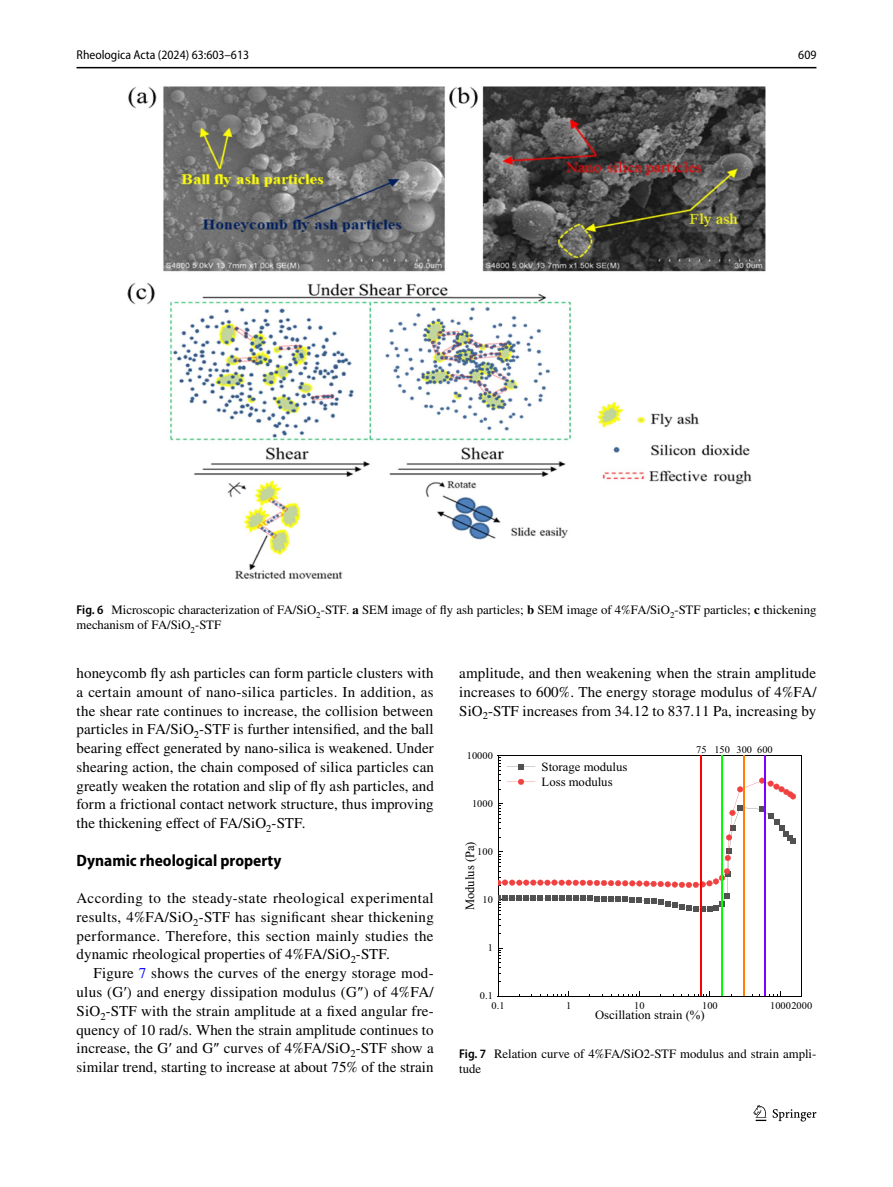
<style>
.page{position:relative;width:893px;height:1187px;background:#fff}
.page>*{position:absolute;margin:0;border:0;box-sizing:border-box;transform-origin:0 0}
.t1{font:700 semi-condensed 16.5px "Myriad Pro";color:#000}
.t2{font:15px/18.8px "STIX";letter-spacing:.005em;color:#000;text-align:justify}
.t3{font:12.75px/15px "STIX";color:#000}
.t4{font:semi-condensed 12.75px "Myriad Pro";color:#000}
.t5{font:12.75px "Times New Roman PSMT3";color:#000}
.t6{font:12.45px/15.3px "Times New Roman PSMT3";color:#000}
.t7{font:10.2px "Times New Roman PSMT3";color:#000}
.s1{font-family:"Myriad Pro";font-weight:600;font-stretch:semi-condensed}
.s2{font-weight:700}
.s3{color:#00f}
.s4{font-family:"Times New Roman PSMT2"}
</style>
<div class="page">
<hr style="left:77px;top:67px;width:739px;height:1px;background:#000">
<svg style="left:753px;top:1105px;width:13px;height:15px"></svg>
<svg style="left:773px;top:1109px;width:43px;height:12px"></svg>
<img style="left:128px;top:87px;width:637px;height:492px">
<hr style="left:498px;top:995px;width:304px;height:1px;background:#000">
<hr style="left:498px;top:755px;width:304px;height:1px;background:#000">
<svg style="left:547px;top:991px;width:22px;height:5px"></svg>
<svg style="left:618px;top:991px;width:22px;height:5px"></svg>
<svg style="left:688px;top:991px;width:22px;height:5px"></svg>
<svg style="left:759px;top:991px;width:22px;height:5px"></svg>
<hr style="left:498px;top:755px;width:1px;height:241px;background:#000">
<hr style="left:801px;top:755px;width:1px;height:241px;background:#000">
<svg style="left:499px;top:948px;width:4px;height:20px"></svg>
<hr style="left:700px;top:755px;width:2px;height:241px;background:#f00">
<hr style="left:722px;top:755px;width:1px;height:241px;background:#0f0">
<hr style="left:743px;top:755px;width:1px;height:241px;background:#ff8000">
<hr style="left:764px;top:755px;width:1px;height:241px;background:#8000ff">
<svg style="left:498px;top:755px;width:298px;height:170px"></svg>
<p class="t4" style="left:77px;top:48px;width:174px">Rheologica Acta (2024) 63:603–613</p>
<p class="t4" style="left:798px;top:48px;width:20px">609</p>
<p class="t3" style="left:77px;top:603px;width:741px"><span class="s1">Fig. 6</span> Microscopic characterization of FA/SiO<sub>2</sub>-STF. <span class="s2">a</span> SEM image of fly ash particles; <span class="s2">b</span> SEM image of 4%FA/SiO<sub>2</sub>-STF particles; <span class="s2">c</span> thickening mechanism of FA/SiO<sub>2</sub>-STF</p>
<p class="t2" style="left:77px;top:664px;width:359px">honeycomb fly ash particles can form particle clusters with a certain amount of nano-silica particles. In addition, as the shear rate continues to increase, the collision between particles in FA/SiO<sub>2</sub>-STF is further intensified, and the ball bearing effect generated by nano-silica is weakened. Under shearing action, the chain composed of silica particles can greatly weaken the rotation and slip of fly ash particles, and form a frictional contact network structure, thus improving the thickening effect of FA/SiO<sub>2</sub>-STF.</p>
<p class="t1" style="left:77px;top:850px;width:206px">Dynamic rheological property</p>
<p class="t2" style="left:77px;top:889px;width:359px">According to the steady-state rheological experimental results, 4%FA/SiO<sub>2</sub>-STF has significant shear thickening performance. Therefore, this section mainly studies the dynamic rheological properties of 4%FA/SiO<sub>2</sub>-STF.</p>
<p class="t2" style="left:77px;top:964px;width:359px;text-indent:17px">Figure <span class="s3">7</span> shows the curves of the energy storage mod&shy;ulus (G<span class="s4">′</span>) and energy dissipation modulus (G<span class="s4">″</span>) of 4%FA/ SiO<sub>2</sub>-STF with the strain amplitude at a fixed angular fre&shy;quency of 10 rad/s. When the strain amplitude continues to increase, the G<span class="s4">′</span> and G<span class="s4">″</span> curves of 4%FA/SiO<sub>2</sub>-STF show a similar trend, starting to increase at about 75% of the strain</p>
<p class="t2" style="left:459px;top:664px;width:359px">amplitude, and then weakening when the strain amplitude increases to 600%. The energy storage modulus of 4%FA/ SiO<sub>2</sub>-STF increases from 34.12 to 837.11 Pa, increasing by</p>
<p class="t7" style="left:467px;top:751px;width:27px">10000</p>
<p class="t7" style="left:472px;top:799px;width:22px">1000</p>
<p class="t5" style="left:465px;top:910px;width:70px;rotate:-90deg">Modulus (Pa)</p>
<p class="t7" style="left:477px;top:847px;width:17px">100</p>
<p class="t7" style="left:482px;top:895px;width:12px">10</p>
<p class="t7" style="left:488px;top:943px;width:7px">1</p>
<p class="t7" style="left:480px;top:991px;width:15px">0.1</p>
<p class="t6" style="left:542px;top:760px;width:87px">Storage modulus<br>Loss modulus</p>
<p class="t7" style="left:696px;top:746px;width:78px">75 150 300 600</p>
<p class="t7" style="left:492px;top:1001px;width:15px">0.1</p>
<p class="t7" style="left:566px;top:1001px;width:7px">1</p>
<p class="t7" style="left:634px;top:1001px;width:12px">10</p>
<p class="t7" style="left:702px;top:1001px;width:17px">100</p>
<p class="t7" style="left:770px;top:1001px;width:44px">10002000</p>
<p class="t6" style="left:595px;top:1008px;width:111px">Oscillation strain (%)</p>
<p class="t3" style="left:459px;top:1047px;width:359px"><span class="s1">Fig. 7</span> Relation curve of 4%FA/SiO2-STF modulus and strain ampli&shy;tude</p>
</div>
